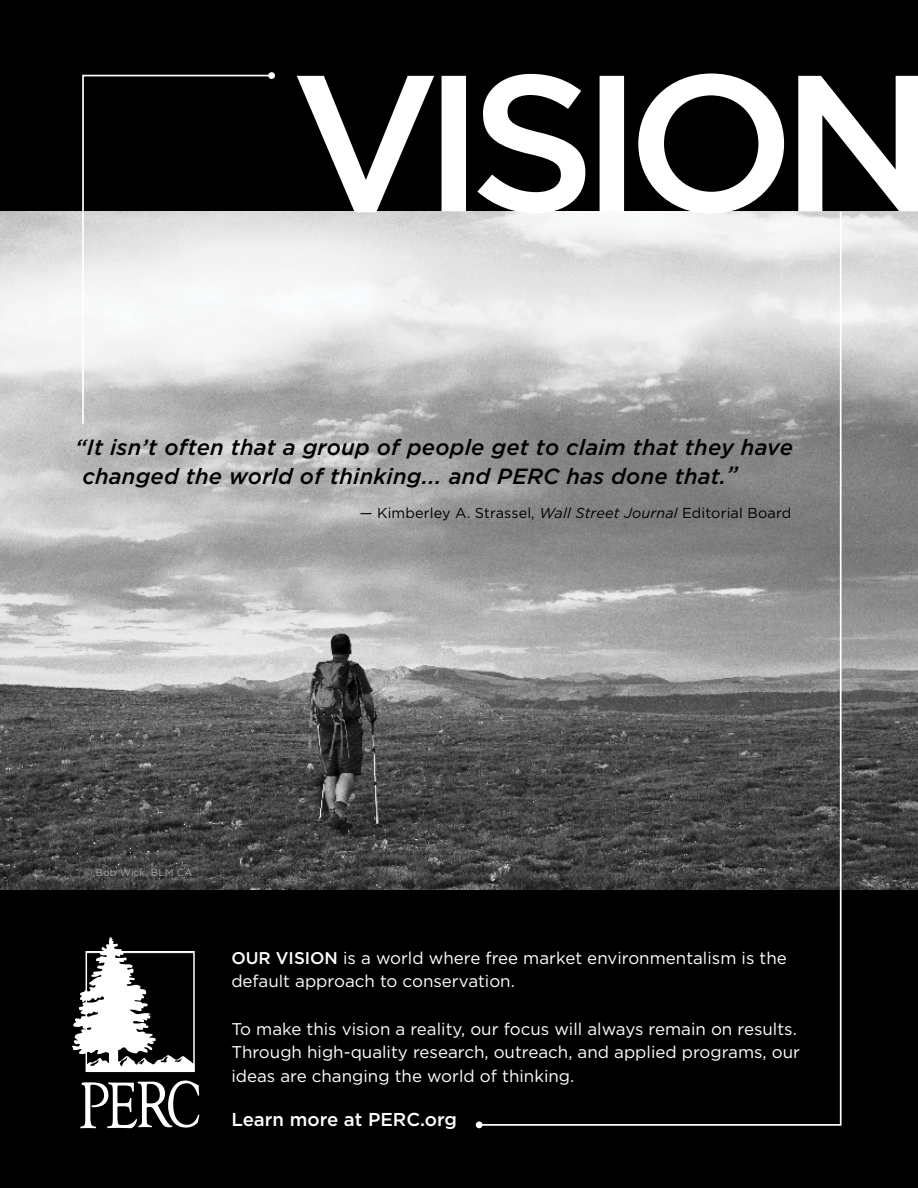
<style>
.page{position:relative;width:918px;height:1188px;background:#000}
.page>*{position:absolute;margin:0;border:0;box-sizing:border-box;transform-origin:0 0}
.t1{font:italic 500 22.05px/28.8px "Gotham";letter-spacing:.01em;color:#000}
.t2{font:500 18.6px "Gotham";color:#fff}
.t3{font:16.95px/23.7px "Gotham";color:#fff}
.t4{font:14.4px "Gotham";letter-spacing:.01em;color:#000}
.t5{font:300 10.2px "Gotham";letter-spacing:.01em;color:#bcbec0}
.s1{font-style:italic}
.s2{font-weight:500}
</style>
<div class="page">
<img style="left:0;top:212px;width:918px;height:677px">
<svg style="left:297px;top:74px;width:621px;height:140px"></svg>
<svg style="left:80px;top:1080px;width:119px;height:48px"></svg>
<svg style="left:72px;top:937px;width:123px;height:135px"></svg>
<svg style="left:477px;top:210px;width:365px;height:916px"></svg>
<div style="left:476px;top:1122px;width:7px;height:6px;background:#fff;border-radius:50%"></div>
<svg style="left:81px;top:74px;width:192px;height:351px"></svg>
<div style="left:268px;top:72px;width:7px;height:7px;background:#fff;border-radius:50%"></div>
<h1 class="t1" style="left:82px;top:433px;width:712px;text-indent:-7px">“It isn’t often that a group of people get to claim that they have changed the world of thinking... and PERC has done that.”</h1>
<p class="t4" style="left:360px;top:504px;width:433px"><span class="s1">—</span> Kimberley A. Strassel, <span class="s1">Wall Street Journal</span> Editorial Board</p>
<p class="t5" style="left:84px;top:866px;width:110px">© Bob Wick, BLM CA</p>
<p class="t3" style="left:231px;top:945px;width:557px"><span class="s2">OUR VISION</span> is a world where free market environmentalism is the default approach to conservation.</p>
<p class="t3" style="left:231px;top:1017px;width:570px">To make this vision a reality, our focus will always remain on results.<br>Through high-quality research, outreach, and applied programs, our ideas are changing the world of thinking.</p>
<p class="t2" style="left:231px;top:1108px;width:227px">Learn more at PERC.org</p>
</div>
